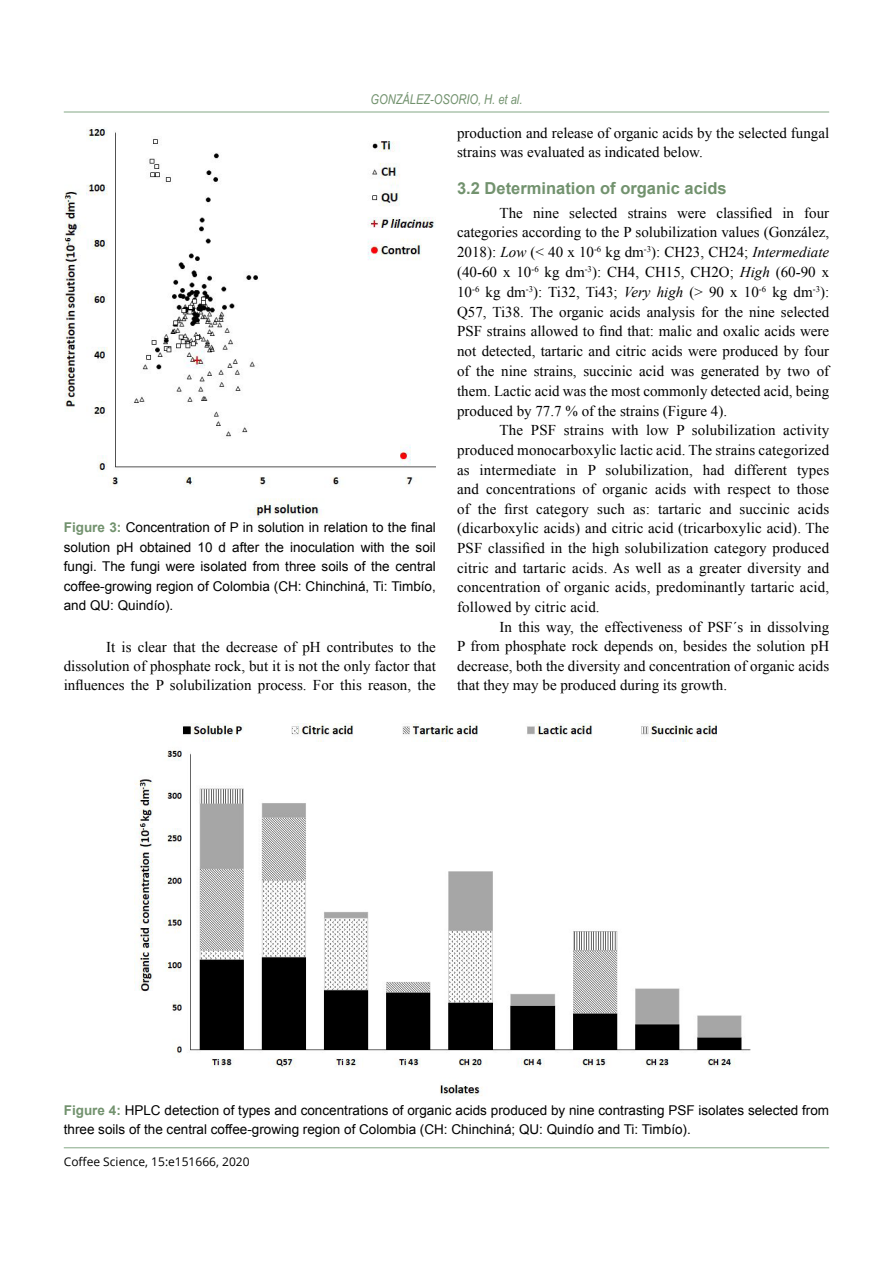
<style>
.page{position:relative;width:893px;height:1263px;background:#fff}
.page>*{position:absolute;margin:0;border:0;box-sizing:border-box;transform-origin:0 0}
.t1{font:700 16.5px "Arial";color:#72926e}
.t2{font:15px/19.8px "Times New Roman";color:#000;text-align:justify}
.t3{font:13.5px/19.5px "Arial";color:#000;text-align:justify}
.t4{font:italic 13.5px "Arial Narrow";color:#72926e}
.t5{font:12px "Open Sans";color:#000}
.s1{font-weight:700;color:#72926e}
.s2{font-style:italic}
</style>
<div class="page">
<hr style="left:64px;top:1147px;width:765px;height:1px;background:#84a886">
<hr style="left:64px;top:112px;width:765px;height:1px;background:#84a886">
<img style="left:64px;top:128px;width:372px;height:389px">
<img style="left:134px;top:724px;width:617px;height:372px">
<p class="t4" style="left:370px;top:90px;width:153px">GONZÁLEZ-OSORIO, H. et al.</p>
<p class="t3" style="left:64px;top:518px;width:374px"><span class="s1">Figure 3:</span> Concentration of P in solution in relation to the final solution pH obtained 10 d after the inoculation with the soil fungi. The fungi were isolated from three soils of the central coffee-growing region of Colombia (CH: Chinchiná, Ti: Timbío, and QU: Quindío).</p>
<p class="t2" style="left:64px;top:637px;width:374px;line-height:19px;text-indent:43px">It is clear that the decrease of pH contributes to the dissolution of phosphate rock, but it is not the only factor that influences the P solubilization process. For this reason, the</p>
<p class="t2" style="left:457px;top:123px;width:374px;line-height:19px">production and release of organic acids by the selected fungal strains was evaluated as indicated below.</p>
<p class="t1" style="left:457px;top:177px;width:271px">3.2 Determination of organic acids</p>
<p class="t2" style="left:457px;top:203px;width:374px;text-indent:43px">The nine selected strains were classified in four categories according to the P solubilization values (González, 2018): <span class="s2">Low</span> (&lt; 40 x 10<sup>-6</sup> kg dm<sup>-3</sup>): CH23, CH24; <span class="s2">Intermediate </span>(40-60 x 10<sup>-6</sup> kg dm<sup>-3</sup>): CH4, CH15, CH2O; <span class="s2">High</span> (60-90 x 10<sup>-6</sup> kg dm<sup>-3</sup>): Ti32, Ti43; <span class="s2">Very high</span> (&gt; 90 x 10<sup>-6</sup> kg dm<sup>-3</sup>):<br>Q57, Ti38. The organic acids analysis for the nine selected PSF strains allowed to find that: malic and oxalic acids were not detected, tartaric and citric acids were produced by four of the nine strains, succinic acid was generated by two of them. Lactic acid was the most commonly detected acid, being produced by 77.7 % of the strains (Figure 4).</p>
<p class="t2" style="left:457px;top:420px;width:374px;text-indent:43px">The PSF strains with low P solubilization activity produced monocarboxylic lactic acid. The strains categorized as intermediate in P solubilization, had different types and concentrations of organic acids with respect to those of the first category such as: tartaric and succinic acids (dicarboxylic acids) and citric acid (tricarboxylic acid). The PSF classified in the high solubilization category produced citric and tartaric acids. As well as a greater diversity and concentration of organic acids, predominantly tartaric acid, followed by citric acid.</p>
<p class="t2" style="left:457px;top:617px;width:374px;text-indent:43px">In this way, the effectiveness of PSF´s in dissolving P from phosphate rock depends on, besides the solution pH decrease, both the diversity and concentration of organic acids that they may be produced during its growth.</p>
<p class="t3" style="left:64px;top:1100px;width:767px"><span class="s1">Figure 4:</span> HPLC detection of types and concentrations of organic acids produced by nine contrasting PSF isolates selected from three soils of the central coffee-growing region of Colombia (CH: Chinchiná; QU: Quindío and Ti: Timbío).</p>
<p class="t5" style="left:64px;top:1153px;width:187px">Coffee Science, 15:e151666, 2020</p>
</div>
